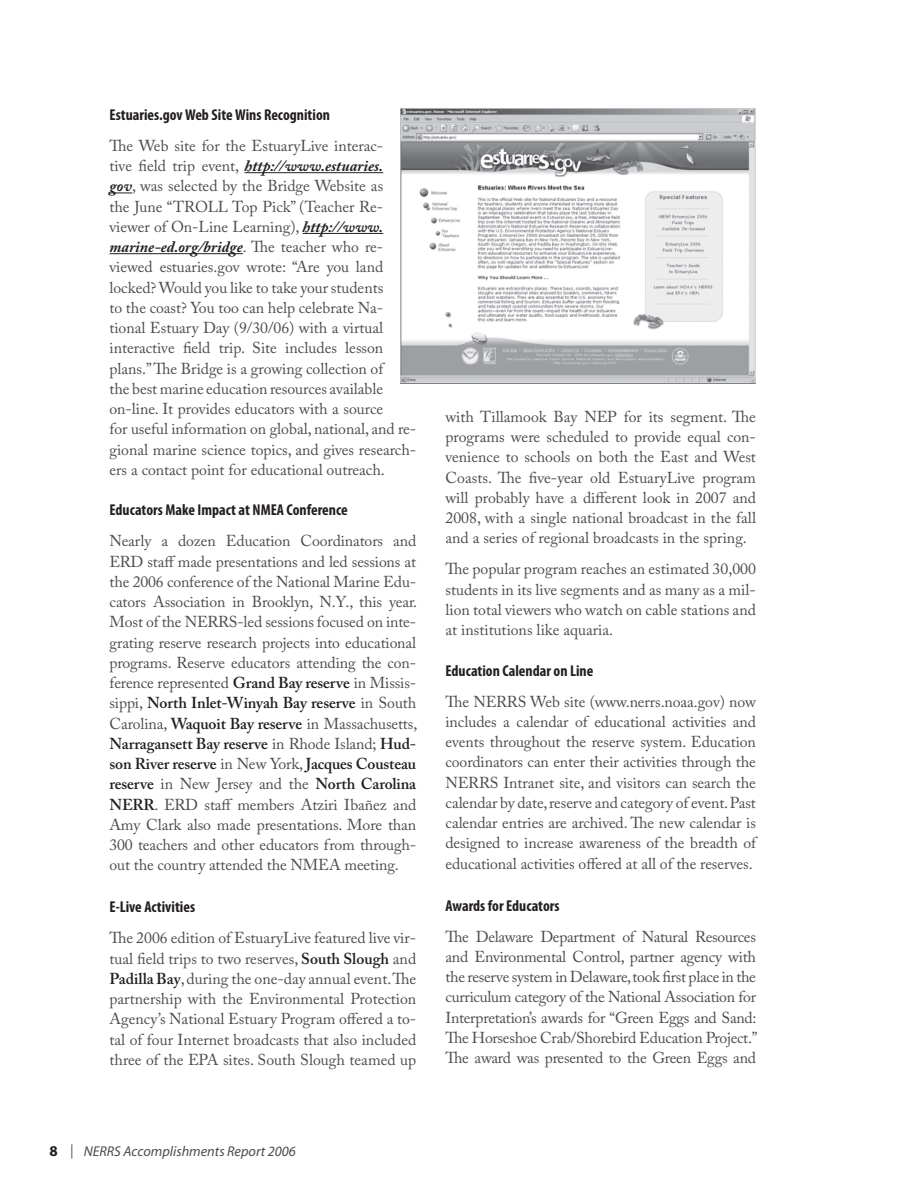
<style>
.page{position:relative;width:918px;height:1188px;background:#fff}
.page>*{position:absolute;margin:0;border:0;box-sizing:border-box;transform-origin:0 0}
.t1{font:15.75px/20.2px "Adobe Caslon Pro";color:#4b4c4d;text-align:justify}
.t2{font:700 condensed 15.75px "Myriad Pro";color:#231f20}
.t3{font:italic 14.25px "Myriad";color:#4b4c4d}
.s1{font-weight:700;font-style:italic;color:#231f20}
.s2{font-weight:600;color:#231f20}
</style>
<div class="page">
<hr style="left:245px;top:172px;width:138px;height:1px;background:#231f20">
<svg style="left:110px;top:193px;width:22px;height:1px"></svg>
<hr style="left:303px;top:233px;width:80px;height:1px;background:#231f20">
<hr style="left:110px;top:253px;width:133px;height:1px;background:#231f20">
<img style="left:401px;top:108px;width:355px;height:275px">
<p class="t2" style="left:110px;top:105px;width:222px">Estuaries.gov Web Site Wins Recognition</p>
<p class="t1" style="left:110px;top:135px;width:308px;text-align:left">The Web site for the EstuaryLive interac-<br>tive field trip event, <span class="s1">http://www.estuaries.<br>gov</span>, was selected by the Bridge Website as<br>the June “TROLL Top Pick” (Teacher Re&shy;viewer of On-Line Learning), <span class="s1">http://www. marine-ed.org/bridge</span>. The teacher who re&shy;viewed estuaries.gov wrote: “Are you land locked? Would you like to take your students<br>to the coast? You too can help celebrate Na&shy;tional Estuary Day (9/30/06) with a virtual interactive field trip. Site includes lesson plans.” The Bridge is a growing collection of<br>the best marine education resources available on-line. It provides educators with a source<br>for useful information on global, national, and re&shy;gional marine science topics, and gives research&shy;ers a contact point for educational outreach.</p>
<p class="t2" style="left:110px;top:500px;width:240px">Educators Make Impact at NMEA Conference</p>
<p class="t1" style="left:110px;top:531px;width:309px">Nearly a dozen Education Coordinators and ERD staff made presentations and led sessions at the 2006 conference of the National Marine Edu&shy;cators Association in Brooklyn, N.Y., this year.<br>Most of the NERRS-led sessions focused on inte&shy;grating reserve research projects into educational programs. Reserve educators attending the con&shy;ference represented <span class="s2">Grand Bay reserve</span> in Missis&shy;sippi, <span class="s2">North Inlet-Winyah Bay reserve</span> in South Carolina, <span class="s2">Waquoit Bay reserve</span> in Massachusetts, <span class="s2">Narragansett Bay reserve</span> in Rhode Island; <span class="s2">Hud&shy;son River reserve</span> in New York, <span class="s2">Jacques Cousteau reserve</span> in New Jersey and the <span class="s2">North Carolina NERR</span>. ERD staff members Atziri Ibañez and Amy Clark also made presentations. More than 300 teachers and other educators from through&shy;out the country attended the NMEA meeting.</p>
<p class="t2" style="left:110px;top:897px;width:87px">E-Live Activities</p>
<p class="t1" style="left:110px;top:928px;width:308px">The 2006 edition of EstuaryLive featured live vir&shy;tual field trips to two reserves, <span class="s2">South Slough</span> and <span class="s2">Padilla Bay</span>, during the one-day annual event. The partnership with the Environmental Protection Agency’s National Estuary Program offered a to&shy;tal of four Internet broadcasts that also included three of the EPA sites. South Slough teamed up</p>
<p class="t1" style="left:446px;top:406px;width:312px">with Tillamook Bay NEP for its segment. The programs were scheduled to provide equal con&shy;venience to schools on both the East and West Coasts. The five-year old EstuaryLive program will probably have a different look in 2007 and 2008, with a single national broadcast in the fall and a series of regional broadcasts in the spring.</p>
<p class="t1" style="left:446px;top:559px;width:312px">The popular program reaches an estimated 30,000 students in its live segments and as many as a mil&shy;lion total viewers who watch on cable stations and at institutions like aquaria.</p>
<p class="t2" style="left:446px;top:661px;width:149px">Education Calendar on Line</p>
<p class="t1" style="left:446px;top:691px;width:312px">The NERRS Web site (www.nerrs.noaa.gov) now includes a calendar of educational activities and events throughout the reserve system. Education coordinators can enter their activities through the NERRS Intranet site, and visitors can search the calendar by date, reserve and category of event. Past calendar entries are archived. The new calendar is designed to increase awareness of the breadth of educational activities offered at all of the reserves.</p>
<p class="t2" style="left:446px;top:896px;width:116px">Awards for Educators</p>
<p class="t1" style="left:446px;top:926px;width:314px">The Delaware Department of Natural Resources and Environmental Control, partner agency with the reserve system in Delaware, took first place in the curriculum category of the National Association for Interpretation’s awards for “Green Eggs and Sand:<br>The Horseshoe Crab/Shorebird Education Project.” The award was presented to the Green Eggs and</p>
<p class="t3" style="left:70px;top:1144px;width:227px">| NERRS Accomplishments Report 2006</p>
</div>
